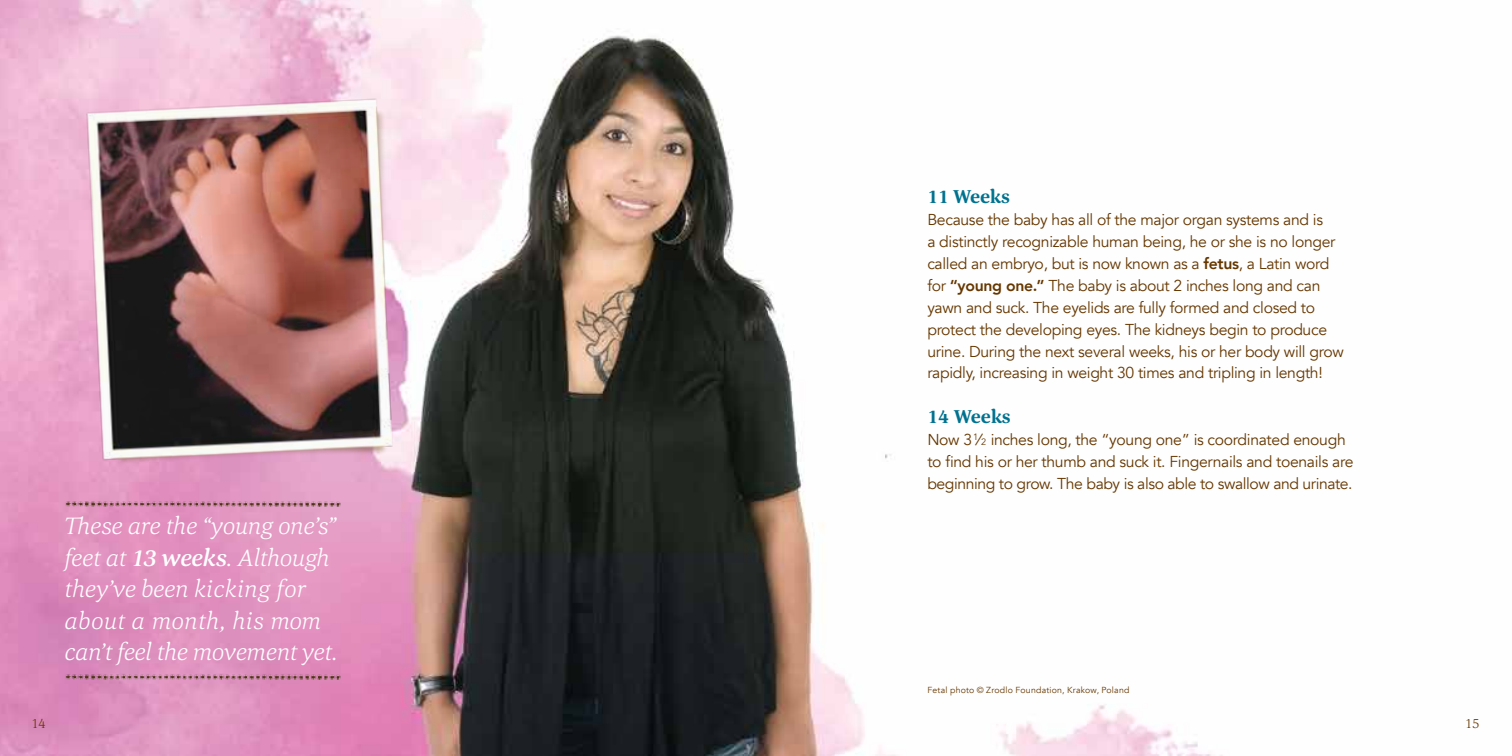
<style>
.page{position:relative;width:1512px;height:756px;background:#fff}
.page>*{position:absolute;margin:0;border:0;box-sizing:border-box;transform-origin:0 0}
.t1{font:italic 300 24.5px/31.5px "Corda";letter-spacing:-.015em;color:#fff}
.t2{font:700 19.25px "Corda";color:#00728f}
.t3{font:15.75px/21.9px "Avenir";letter-spacing:-.02em;color:#663700}
.t4{font:300 14px "Corda";color:#663700}
.t5{font:8.75px "Avenir";letter-spacing:.025em;color:#663700}
.s1{font-weight:500}
.s2{font-weight:800}
.s3{font-size:9.1px}
</style>
<div class="page">
<img style="left:0;top:0;width:1223px;height:756px">
<img style="left:55px;top:85px;width:371px;height:393px">
<img style="left:63px;top:498px;width:277px;height:10px">
<img style="left:63px;top:671px;width:277px;height:9px">
<h1 class="t1" style="left:65px;top:509px;width:275px">These are the “young one’s” feet at <span class="s1">13 weeks</span>. Although they’ve been kicking for about a month, his mom can’t feel the movement yet.</h1>
<p class="t2" style="left:927px;top:184px;width:84px">11 Weeks</p>
<p class="t3" style="left:927px;top:209px;width:418px">Because the baby has all of the major organ systems and is<br>a distinctly recognizable human being, he or she is no longer called an embryo, but is now known as a <span class="s2">fetus</span>, a Latin word for <span class="s2">“young one.”</span> The baby is about 2 inches long and can yawn and suck. The eyelids are fully formed and closed to protect the developing eyes. The kidneys begin to produce urine. During the next several weeks, his or her body will grow rapidly, increasing in weight 30 times and tripling in length!</p>
<p class="t2" style="left:927px;top:404px;width:85px">14 Weeks</p>
<p class="t3" style="left:927px;top:429px;width:428px">Now 3<sup>1</sup>⁄<span class="s3">2</span> inches long, the “young one” is coordinated enough to find his or her thumb and suck it. Fingernails and toenails are beginning to grow. The baby is also able to swallow and urinate.</p>
<p class="t5" style="left:928px;top:685px;width:203px">Fetal photo © Zrodlo Foundation, Krakow, Poland</p>
<p class="t4" style="left:31px;top:714px;width:16px">14</p>
<p class="t4" style="left:1465px;top:714px;width:16px">15</p>
</div>
